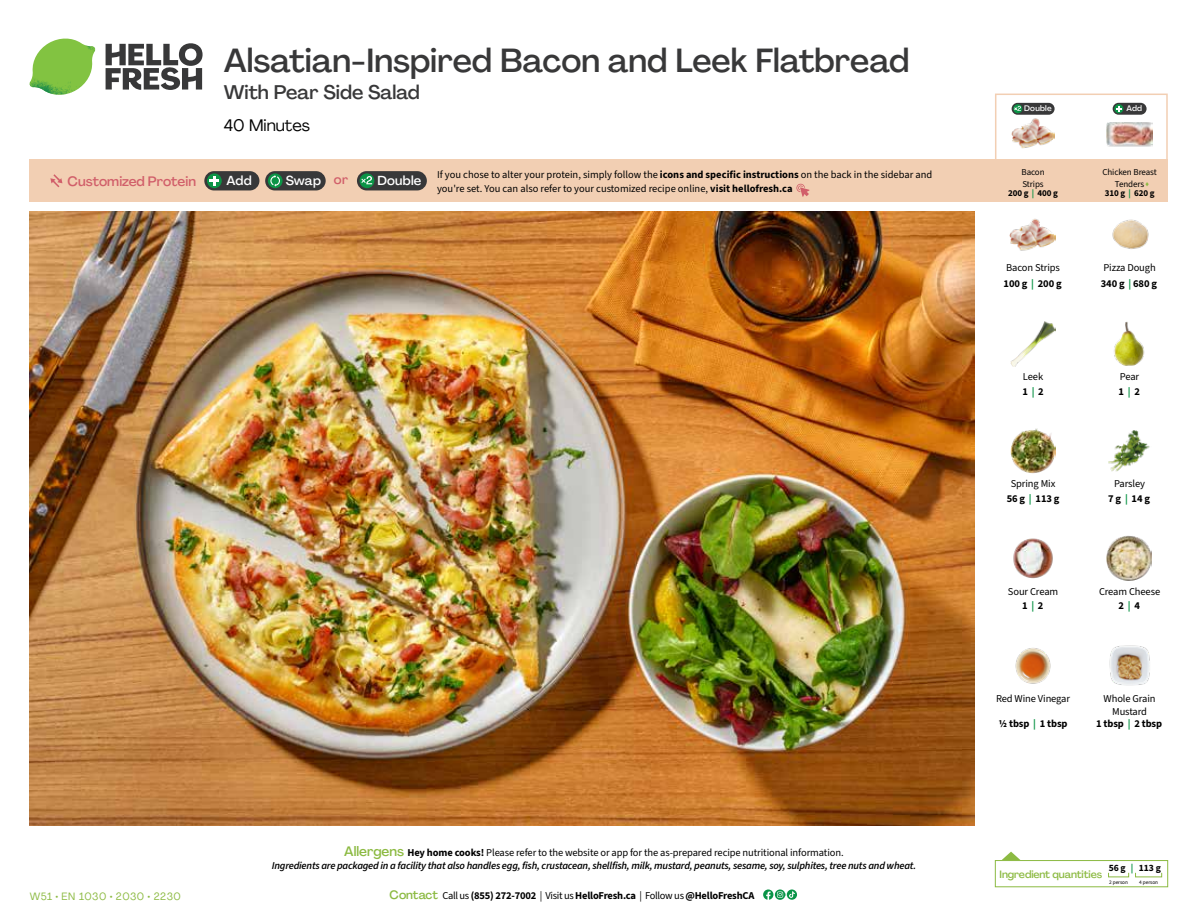
<style>
.page{position:relative;width:1188px;height:918px;background:#fff}
.page>*{position:absolute;margin:0;border:0;box-sizing:border-box;transform-origin:0 0}
.t1{font:500 33px "Agrandir";color:#383839}
.t2{font:500 19.5px "Agrandir";color:#383839}
.t3{font:16.5px "Agrandir";color:#000}
.t4{font:500 13.5px "Agrandir";color:#d15f6a}
.t5{font:500 12.9px "Agrandir";letter-spacing:.015em;color:#fff}
.t6{font:10.5px/14.9px "Source Sans 3";letter-spacing:-.01em;color:#000}
.t7{font:italic 600 10.5px/13.5px "Source Sans 3";letter-spacing:-.02em;color:#000;text-align:center}
.t8{font:700 10.5px "Source Sans 3";letter-spacing:-.02em;color:#000}
.t9{font:10.5px "Agrandir";letter-spacing:.05em;color:#8cba42}
.t10{font:500 10.5px "Agrandir";letter-spacing:-.01em;color:#8cba42}
.t11{font:700 9.6px "Source Sans 3";color:#000}
.t12{font:9px/11.6px "Source Sans 3";letter-spacing:-.01em;color:#000;text-align:center}
.t13{font:700 9px "Source Sans 3";letter-spacing:-.01em;color:#000}
.t14{font:500 7.95px "Agrandir";letter-spacing:.025em;color:#fff}
.t15{font:5.25px "Source Sans 3";letter-spacing:-.01em;color:#000}
.s1{color:#d15f6a}
.s2{color:#0b9446}
.s3{font-weight:700}
.s4{font-weight:700;color:#0b9446}
.s5{font-family:"Agrandir";font-weight:500;font-style:normal;font-size:13.5px;color:#8cba42}
.s6{font-weight:700;font-style:normal}
.s7{font-weight:400;font-style:normal}
.s8{font-family:"Agrandir";font-weight:500;font-size:12px;color:#8cba42}
.s9{font-weight:400}
</style>
<div class="page">
<svg style="left:106px;top:43px;width:97px;height:47px"></svg>
<svg style="left:34px;top:39px;width:59px;height:38px"></svg>
<img style="left:65px;top:39px;width:30px;height:25px">
<img style="left:33px;top:60px;width:56px;height:10px">
<img style="left:29px;top:64px;width:58px;height:31px">
<img style="left:64px;top:70px;width:25px;height:24px">
<img style="left:30px;top:211px;width:945px;height:615px">
<div style="left:787px;top:889px;width:10px;height:11px;background:#099447;border-radius:50%"></div>
<svg style="left:763px;top:889px;width:32px;height:11px"></svg>
<svg style="left:1002px;top:852px;width:19px;height:8px"></svg>
<div style="left:995px;top:860px;width:173px;height:27px;border:1px solid #8cba42"></div>
<img style="left:1011px;top:321px;width:45px;height:45px">
<img style="left:1114px;top:321px;width:31px;height:45px">
<img style="left:1011px;top:428px;width:45px;height:46px">
<img style="left:1108px;top:430px;width:42px;height:42px">
<img style="left:1013px;top:538px;width:40px;height:41px">
<img style="left:1106px;top:536px;width:46px;height:45px">
<img style="left:1015px;top:648px;width:36px;height:36px">
<img style="left:1112px;top:219px;width:37px;height:30px">
<img style="left:1010px;top:218px;width:45px;height:33px">
<img style="left:1109px;top:645px;width:41px;height:41px">
<div style="left:30px;top:160px;width:1138px;height:42px;background:#f2cfb3"></div>
<svg style="left:50px;top:174px;width:12px;height:13px"></svg>
<div style="left:265px;top:171px;width:61px;height:19px;background:#383839;border-radius:10px"></div>
<svg style="left:268px;top:173px;width:15px;height:15px"></svg>
<svg style="left:270px;top:175px;width:10px;height:12px"></svg>
<div style="left:204px;top:171px;width:55px;height:19px;background:#383839;border-radius:10px"></div>
<div style="left:207px;top:173px;width:15px;height:15px;background:#0b9446;border-radius:50%"></div>
<svg style="left:209px;top:176px;width:10px;height:10px"></svg>
<svg style="left:796px;top:183px;width:13px;height:14px"></svg>
<div style="left:357px;top:171px;width:70px;height:19px;background:#383839;border-radius:10px"></div>
<svg style="left:360px;top:173px;width:14px;height:15px"></svg>
<svg style="left:360px;top:176px;width:12px;height:8px"></svg>
<div style="left:995px;top:94px;width:173px;height:69px;border:2px solid #f2cfb3"></div>
<img style="left:1107px;top:111px;width:45px;height:36px">
<img style="left:1011px;top:112px;width:44px;height:37px">
<div style="left:1113px;top:103px;width:34px;height:12px;background:#383839;border-radius:6px"></div>
<svg style="left:1114px;top:104px;width:9px;height:9px"></svg>
<svg style="left:1116px;top:106px;width:6px;height:6px"></svg>
<div style="left:1012px;top:103px;width:43px;height:12px;background:#383839;border-radius:6px"></div>
<svg style="left:1013px;top:104px;width:9px;height:9px"></svg>
<svg style="left:1014px;top:106px;width:7px;height:5px"></svg>
<h1 class="t1" style="left:224px;top:40px;width:687px">Alsatian-Inspired Bacon and Leek Flatbread</h1>
<h2 class="t2" style="left:224px;top:80px;width:197px">With Pear Side Salad</h2>
<h3 class="t3" style="left:224px;top:115px;width:88px">40 Minutes</h3>
<p class="t14" style="left:1024px;top:104px;width:29px">Double</p>
<p class="t14" style="left:1126px;top:104px;width:17px">Add</p>
<p class="t4" style="left:68px;top:173px;width:130px">Customized Protein</p>
<p class="t5" style="left:227px;top:172px;width:27px">Add</p>
<p class="t5" style="left:286px;top:172px;width:64px">Swap <span class="s1">or</span></p>
<p class="t5" style="left:377px;top:172px;width:45px">Double</p>
<p class="t12" style="left:1102px;top:166px;width:56px">Chicken Breast<br>Tenders</p>
<p class="t13" style="left:1105px;top:187px;width:51px">310 g <span class="s2">|</span> 620 g</p>
<p class="t12" style="left:1022px;top:166px;width:25px;text-align:left">Bacon<br>Strips</p>
<p class="t13" style="left:1008px;top:187px;width:51px">200 g <span class="s2">|</span> 400 g</p>
<p class="t6" style="left:437px;top:168px;width:497px;line-height:13.5px">If you chose to alter your protein, simply follow the <span class="s3">icons and specific instructions</span> on the back in the sidebar and you're set. You can also refer to your customized recipe online, <span class="s3">visit hellofresh.ca</span></p>
<p class="t6" style="left:1004px;top:259px;width:60px;line-height:16.4px">Bacon Strips<br><span class="s3">100 g</span> <span class="s4">|</span> <span class="s3">200 g</span></p>
<p class="t6" style="left:1101px;top:259px;width:58px;line-height:16.4px">Pizza Dough<br><span class="s3">340 g</span> <span class="s4">|</span> <span class="s3">680 g</span></p>
<p class="t6" style="left:1022px;top:369px;width:23px">Leek<br><span class="s3">1</span> <span class="s4">|</span> <span class="s3">2</span></p>
<p class="t6" style="left:1118px;top:369px;width:23px">Pear<br><span class="s3">1</span> <span class="s4">|</span> <span class="s3">2</span></p>
<p class="t6" style="left:1007px;top:476px;width:54px;text-align:center">Spring Mix<br><span class="s3">56 g</span> <span class="s4">|</span> <span class="s3">113 g</span></p>
<p class="t6" style="left:1108px;top:476px;width:43px;text-align:center">Parsley<br><span class="s3">7 g</span> <span class="s4">|</span> <span class="s3">14 g</span></p>
<p class="t6" style="left:1008px;top:584px;width:52px;text-align:center">Sour Cream<br><span class="s3">1</span> <span class="s4">|</span> <span class="s3">2</span></p>
<p class="t6" style="left:1099px;top:584px;width:63px;text-align:center">Cream Cheese<br><span class="s3">2</span> <span class="s4">|</span> <span class="s3">4</span></p>
<p class="t9" style="left:30px;top:890px;width:153px">W51 • EN 1030 • 2030 • 2230</p>
<p class="t7" style="left:272px;top:845px;width:646px"><span class="s5">Allergens</span> <span class="s6">Hey home cooks!</span> <span class="s7">Please refer to the website or app for the as-prepared recipe nutritional information.<br></span>Ingredients are packaged in a facility that also handles egg, fish, crustacean, shellfish, milk, mustard, peanuts, sesame, soy, sulphites, tree nuts and wheat.</p>
<p class="t8" style="left:390px;top:888px;width:366px"><span class="s8">Contact</span> <span class="s9">Call us</span> (855) 272-7002 <span class="s9">| Visit us</span> HelloFresh.ca <span class="s9">| Follow us</span> @HelloFreshCA</p>
<p class="t6" style="left:996px;top:691px;width:76px">Red Wine Vinegar</p>
<p class="t8" style="left:999px;top:717px;width:71px">1/2 tbsp <span class="s2">|</span> 1 tbsp</p>
<p class="t6" style="left:1104px;top:692px;width:54px;line-height:13.5px;text-align:center">Whole Grain<br>Mustard</p>
<p class="t8" style="left:1096px;top:717px;width:67px">1 tbsp <span class="s2">|</span> 2 tbsp</p>
<p class="t11" style="left:1109px;top:862px;width:54px">56 g <span class="s2">|</span> 113 g</p>
<p class="t15" style="left:1109px;top:879px;width:20px">2 person</p>
<p class="t15" style="left:1139px;top:879px;width:20px">4 person</p>
<p class="t10" style="left:1000px;top:867px;width:104px">Ingredient quantities</p>
</div>
